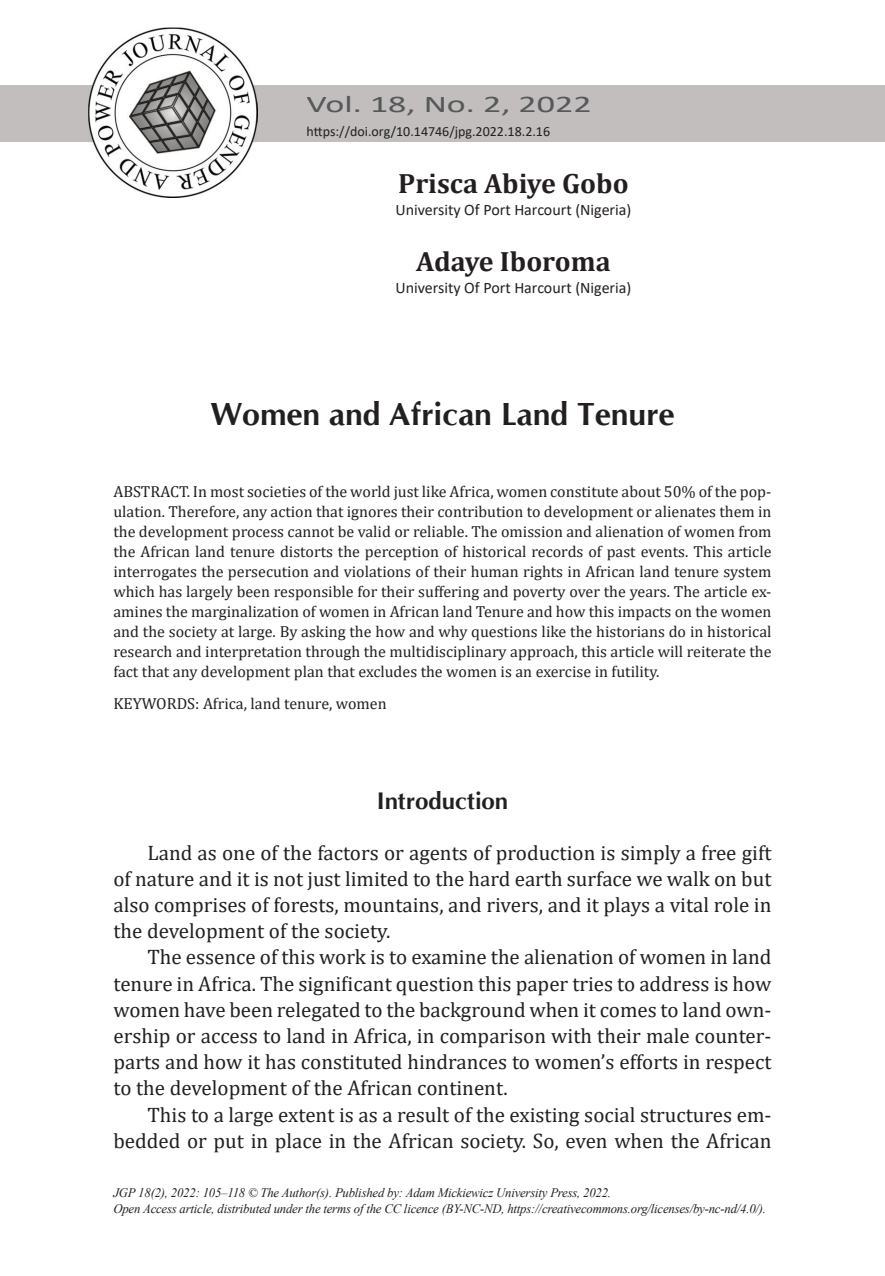
<style>
.page{position:relative;width:885px;height:1276px;background:#fff}
.page>*{position:absolute;margin:0;border:0;box-sizing:border-box;transform-origin:0 0}
.t1{font:700 32px "CG Omega";color:#231f20}
.t2{font:700 28px "Cambria";color:#231f20}
.t3{font:24px "Calibri";color:#57585a;scale:1.5 1}
.t4{font:700 24px "CG Omega";color:#231f20}
.t5{font:21px/26.2px "Cambria";color:#231f20;text-align:justify}
.t6{font:16px/20px "Cambria";color:#231f20;text-align:justify}
.t7{font:16px "Calibri";color:#231f20}
.t8{font:14px "Calibri";color:#231f20}
.t9{font:italic 13px/16px "Times New Roman";letter-spacing:-.015em;color:#231f20}
</style>
<div class="page">
<div style="left:0;top:85px;width:884px;height:57px;background:#c1bebd"></div>
<img style="left:88px;top:28px;width:169px;height:170px">
<h3 class="t3" style="left:306px;top:94px;width:191px">Vol. 18, No. 2, 2022</h3>
<p class="t8" style="left:306px;top:125px;width:245px">https://doi.org/10.14746/jpg.2022.18.2.16</p>
<h2 class="t2" style="left:398px;top:166px;width:232px">Prisca Abiye Gobo</h2>
<p class="t7" style="left:395px;top:203px;width:237px">University Of Port Harcourt (Nigeria)</p>
<h2 class="t2" style="left:416px;top:244px;width:196px">Adaye Iboroma</h2>
<p class="t7" style="left:395px;top:281px;width:237px">University Of Port Harcourt (Nigeria)</p>
<h1 class="t1" style="left:210px;top:395px;width:465px">Women and African Land Tenure</h1>
<p class="t6" style="left:113px;top:481px;width:659px">ABSTRACT. In most societies of the world just like Africa, women constitute about 50% of the pop&shy;ulation. Therefore, any action that ignores their contribution to development or alienates them in the development process cannot be valid or reliable. The omission and alienation of women from the African land tenure distorts the perception of historical records of past events. This article interrogates the persecution and violations of their human rights in African land tenure system which has largely been responsible for their suffering and poverty over the years. The article ex&shy;amines the marginalization of women in African land Tenure and how this impacts on the women and the society at large. By asking the how and why questions like the historians do in historical research and interpretation through the multidisciplinary approach, this article will reiterate the fact that any development plan that excludes the women is an exercise in futility.</p>
<p class="t6" style="left:113px;top:693px;width:275px">KEYWORDS: Africa, land tenure, women</p>
<h3 class="t4" style="left:376px;top:786px;width:133px">Introduction</h3>
<p class="t5" style="left:113px;top:839px;width:659px;text-indent:34px">Land as one of the factors or agents of production is simply a free gift of nature and it is not just limited to the hard earth surface we walk on but also comprises of forests, mountains, and rivers, and it plays a vital role in the development of the society.</p>
<p class="t5" style="left:113px;top:943px;width:659px;text-indent:34px">The essence of this work is to examine the alienation of women in land tenure in Africa. The significant question this paper tries to address is how women have been relegated to the background when it comes to land own&shy;ership or access to land in Africa, in comparison with their male counter&shy;parts and how it has constituted hindrances to women’s efforts in respect to the development of the African continent.</p>
<h3 class="t5" style="left:113px;top:1101px;width:659px;text-align:right">This to a large extent is as a result of the existing social structures em&shy;bedded or put in place in the African society. So, even when the African</h3>
<p class="t9" style="left:113px;top:1184px;width:654px">JGP 18(2), 2022: 105–118 © The Author(s). Published by: Adam Mickiewicz University Press, 2022.<br>Open Access article, distributed under the terms of the CC licence (BY-NC-ND, https://creativecommons.org/licenses/by-nc-nd/4.0/).</p>
</div>
